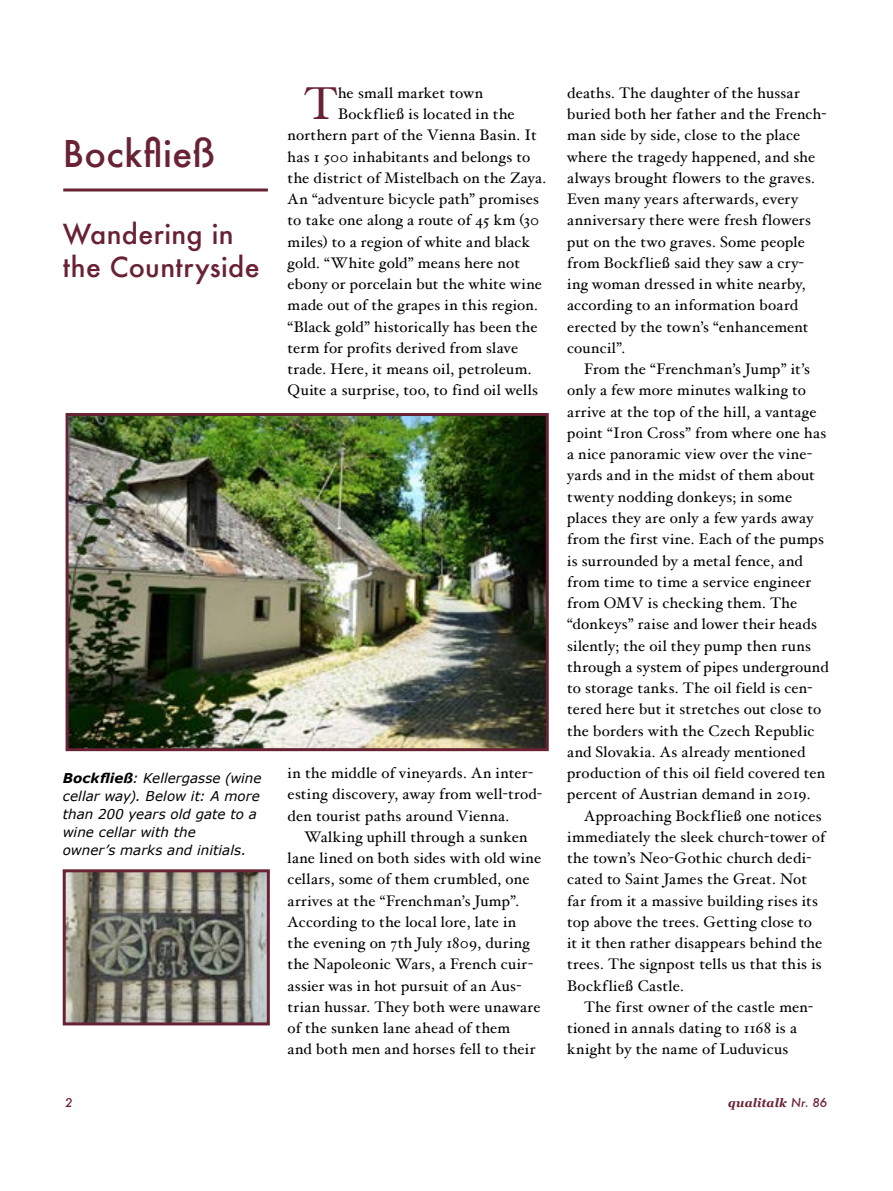
<style>
.page{position:relative;width:893px;height:1191px;background:#fff}
.page>*{position:absolute;margin:0;border:0;box-sizing:border-box;transform-origin:0 0}
.t1{font:46.05px "Hoefler Text";color:#682233}
.t2{font:500 36px "Futura";letter-spacing:.01em;color:#682233}
.t3{font:500 27px/32.4px "Futura";letter-spacing:.015em;color:#682233}
.t4{font:15.3px/21.3px "Hoefler Text";letter-spacing:.015em;color:#000}
.t5{font:italic 13.5px/18px "Verdana";color:#000}
.t6{font:italic 700 12px "Georgia";letter-spacing:.015em;color:#682233}
.t7{font:italic 500 12px "Futura";color:#682233}
.s1{font-weight:700}
.s2{font-family:"Futura";font-weight:500}
</style>
<div class="page">
<hr style="left:63px;top:188px;width:205px;height:3px;background:#682233">
<img style="left:70px;top:417px;width:475px;height:330px">
<div style="left:66px;top:413px;width:483px;height:338px;border:3px solid #682233"></div>
<img style="left:67px;top:873px;width:199px;height:148px">
<div style="left:63px;top:869px;width:207px;height:156px;border:3px solid #682233"></div>
<h2 class="t2" style="left:63px;top:129px;width:154px">Bockfließ</h2>
<h3 class="t3" style="left:63px;top:218px;width:198px">Wandering in the Countryside</h3>
<p class="t5" style="left:63px;top:768px;width:200px"><span class="s1">Bockfließ</span>: Kellergasse (wine cellar way). Below it: A more than 200 years old gate to a wine cellar with the<br>owner’s marks and initials.</p>
<h1 class="t1" style="left:305px;top:76px;width:34px">T</h1>
<p class="t4" style="left:338px;top:82px;width:147px">he small market town</p>
<p class="t4" style="left:338px;top:103px;width:178px">Bockfließ is located in the</p>
<p class="t4" style="left:288px;top:124px;width:251px">northern part of the Vienna Basin. It</p>
<p class="t4" style="left:288px;top:146px;width:244px">has 1 500 inhabitants and belongs to</p>
<p class="t4" style="left:288px;top:167px;width:260px">the district of Mistelbach on the Zaya.</p>
<p class="t4" style="left:288px;top:188px;width:253px">An “adventure bicycle path” promises</p>
<p class="t4" style="left:288px;top:209px;width:253px">to take one along a route of 45 km (30</p>
<p class="t4" style="left:288px;top:231px;width:244px">miles) to a region of white and black</p>
<p class="t4" style="left:288px;top:252px;width:234px">gold. “White gold” means here not</p>
<p class="t4" style="left:288px;top:273px;width:256px">ebony or porcelain but the white wine</p>
<p class="t4" style="left:288px;top:294px;width:252px">made out of the grapes in this region.</p>
<p class="t4" style="left:288px;top:316px;width:251px">“Black gold” historically has been the</p>
<p class="t4" style="left:288px;top:337px;width:232px">term for profits derived from slave</p>
<p class="t4" style="left:288px;top:358px;width:245px">trade. Here, it means oil, petroleum.</p>
<p class="t4" style="left:288px;top:379px;width:252px">Quite a surprise, too, to find oil wells</p>
<p class="t4" style="left:288px;top:762px;width:256px">in the middle of vineyards. An inter&shy;esting discovery, away from well-trod&shy;den tourist paths around Vienna.</p>
<p class="t4" style="left:288px;top:826px;width:255px;text-indent:17px">Walking uphill through a sunken lane lined on both sides with old wine cellars, some of them crumbled, one arrives at the “Frenchman’s Jump”.<br>According to the local lore, late in the evening on 7th July 1809, during the Napoleonic Wars, a French cuir&shy;assier was in hot pursuit of an Aus&shy;trian hussar. They both were unaware of the sunken lane ahead of them<br>and both men and horses fell to their</p>
<p class="t4" style="left:567px;top:82px;width:261px">deaths. The daughter of the hussar buried both her father and the French&shy;man side by side, close to the place where the tragedy happened, and she always brought flowers to the graves.<br>Even many years afterwards, every anniversary there were fresh flowers put on the two graves. Some people from Bockfließ said they saw a cry&shy;ing woman dressed in white nearby, according to an information board erected by the town’s “enhancement council”.</p>
<p class="t4" style="left:567px;top:358px;width:263px;text-indent:17px">From the “Frenchman’s Jump” it’s only a few more minutes walking to arrive at the top of the hill, a vantage point “Iron Cross” from where one has a nice panoramic view over the vine&shy;yards and in the midst of them about twenty nodding donkeys; in some places they are only a few yards away from the first vine. Each of the pumps is surrounded by a metal fence, and from time to time a service engineer from OMV is checking them. The “donkeys” raise and lower their heads silently; the oil they pump then runs through a system of pipes underground to storage tanks. The oil field is cen&shy;tered here but it stretches out close to the borders with the Czech Republic and Slovakia. As already mentioned production of this oil field covered ten percent of Austrian demand in 2019.</p>
<p class="t4" style="left:567px;top:804px;width:259px;text-indent:17px">Approaching Bockfließ one notices immediately the sleek church-tower of the town’s Neo-Gothic church dedi&shy;cated to Saint James the Great. Not far from it a massive building rises its top above the trees. Getting close to it it then rather disappears behind the trees. The signpost tells us that this is Bockfließ Castle.</p>
<p class="t4" style="left:567px;top:996px;width:247px;text-indent:17px">The first owner of the castle men&shy;tioned in annals dating to 1168 is a knight by the name of Luduvicus</p>
<p class="t7" style="left:65px;top:1094px;width:9px">2</p>
<p class="t6" style="left:728px;top:1095px;width:101px">qualitalk <span class="s2">Nr. 86</span></p>
</div>
